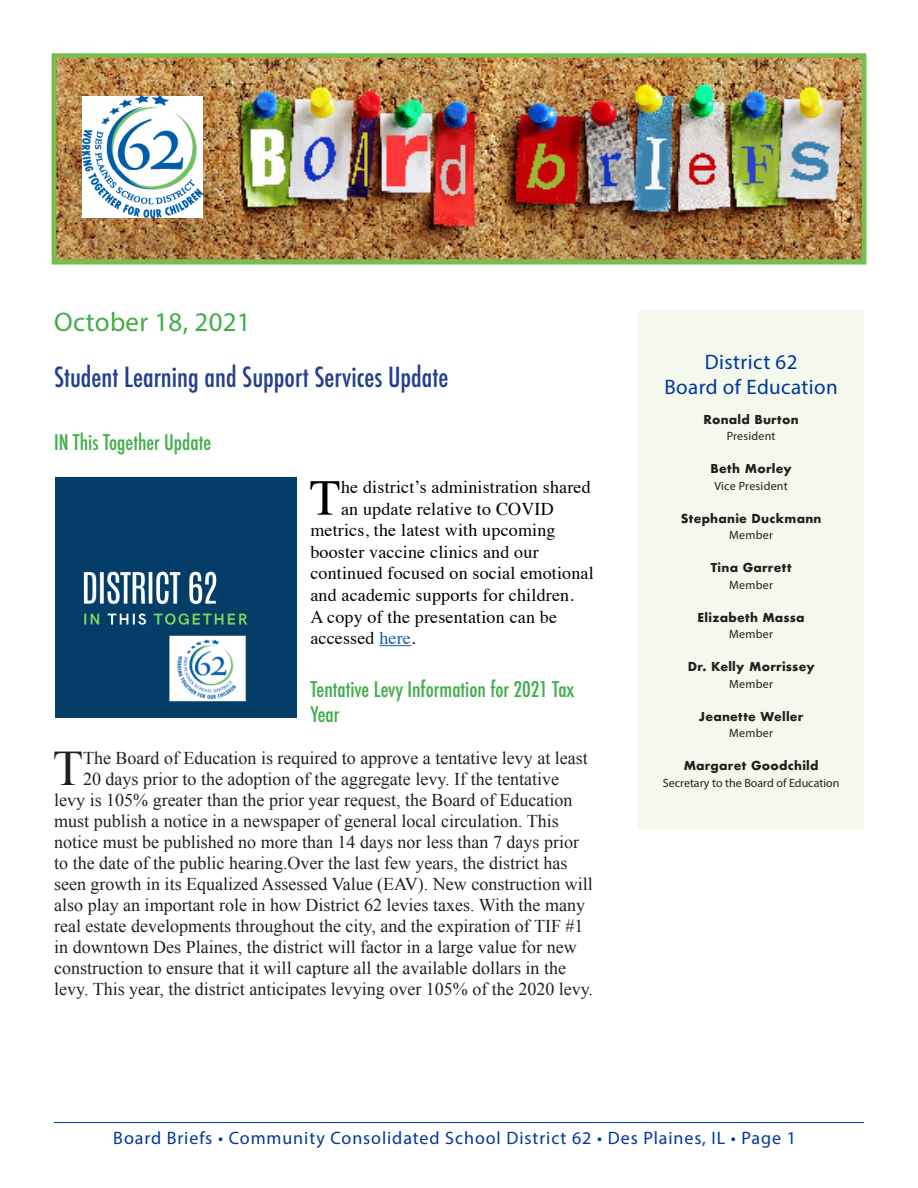
<style>
.page{position:relative;width:918px;height:1188px;background:#fff}
.page>*{position:absolute;margin:0;border:0;box-sizing:border-box;transform-origin:0 0}
.Story_header{font:50.7px "Times";color:#000}
.bodycopy{font:49.65px "Times New Roman";color:#231f20}
.bodycopy-2{font:500 condensed 27px "Futura";color:#253f8e}
.Story_header-2{font:27px "Myriad Pro";letter-spacing:.01em;color:#40ae49}
.bodycopy-3{font:500 condensed 21px/25.2px "Futura";color:#40ae49}
.Story_header-3{font:21px/25.2px "Myriad Pro";letter-spacing:.02em;color:#0036a0;text-align:center}
.bodycopy-4{font:18px "Times New Roman";color:#231f20}
.Story_header-4{font:18px "Times";letter-spacing:.01em;color:#000}
.t1{font:18px "Myriad Pro";letter-spacing:.05em;color:#0036a0}
.Board_name{font:700 12px "Futura";letter-spacing:.02em;color:#231f20}
.Board{font:12px "Myriad Pro";letter-spacing:.02em;color:#231f20}
.Board-2{font:700 12px "Futura";letter-spacing:.02em;color:#231f20}
.Board-3{font:12px "Myriad Pro";color:#231f20}
.s1{color:#175d9e}
</style>
<div class="page">
<img style="left:57px;top:59px;width:804px;height:200px">
<hr style="left:54px;top:1122px;width:810px;height:1px;background:#0036a0">
<div style="left:638px;top:310px;width:226px;height:519px;background:#f5f8ed"></div>
<hr style="left:379px;top:645px;width:32px;height:1px;background:#175d9e">
<div style="left:52px;top:53px;width:814px;height:211px;border:4px solid #77be4e"></div>
<img style="left:82px;top:96px;width:120px;height:122px">
<img style="left:55px;top:477px;width:242px;height:240px">
<p class="Story_header-2" style="left:54px;top:306px;width:198px">October 18, 2021</p>
<p class="bodycopy-2" style="left:54px;top:360px;width:396px">Student Learning and Support Services Update</p>
<p class="bodycopy-3" style="left:54px;top:430px;width:158px">IN This Together Update</p>
<p class="Story_header" style="left:310px;top:450px;width:32px">T</p>
<p class="Story_header-4" style="left:341px;top:470px;width:251px">he district’s administration shared</p>
<p class="Story_header-4" style="left:341px;top:492px;width:214px">an update relative to COVID</p>
<p class="Story_header-4" style="left:310px;top:513px;width:247px">metrics, the latest with upcoming</p>
<p class="Story_header-4" style="left:310px;top:535px;width:230px">booster vaccine clinics and our</p>
<p class="Story_header-4" style="left:310px;top:557px;width:285px">continued focused on social emotional</p>
<p class="Story_header-4" style="left:310px;top:578px;width:265px">and academic supports for children.</p>
<p class="Story_header-4" style="left:310px;top:600px;width:248px">A copy of the presentation can be</p>
<p class="Story_header-4" style="left:310px;top:621px;width:107px">accessed <span class="s1">here</span>.</p>
<p class="bodycopy-3" style="left:310px;top:677px;width:266px">Tentative Levy Information for 2021 Tax<br>Year</p>
<p class="bodycopy" style="left:53px;top:735px;width:32px">T</p>
<p class="bodycopy-4" style="left:83px;top:746px;width:506px">The Board of Education is required to approve a tentative levy at least</p>
<p class="bodycopy-4" style="left:83px;top:767px;width:478px">20 days prior to the adoption of the aggregate levy. If the tentative</p>
<p class="bodycopy-4" style="left:54px;top:788px;width:520px">levy is 105% greater than the prior year request, the Board of Education</p>
<p class="bodycopy-4" style="left:54px;top:809px;width:506px">must publish a notice in a newspaper of general local circulation. This</p>
<p class="bodycopy-4" style="left:54px;top:830px;width:526px">notice must be published no more than 14 days nor less than 7 days prior</p>
<p class="bodycopy-4" style="left:54px;top:851px;width:515px">to the date of the public hearing.Over the last few years, the district has</p>
<p class="bodycopy-4" style="left:54px;top:872px;width:540px">seen growth in its Equalized Assessed Value (EAV). New construction will</p>
<p class="bodycopy-4" style="left:54px;top:893px;width:532px">also play an important role in how District 62 levies taxes. With the many</p>
<p class="bodycopy-4" style="left:54px;top:914px;width:531px">real estate developments throughout the city, and the expiration of TIF #1</p>
<p class="bodycopy-4" style="left:54px;top:935px;width:524px">in downtown Des Plaines, the district will factor in a large value for new</p>
<p class="bodycopy-4" style="left:54px;top:956px;width:513px">construction to ensure that it will capture all the available dollars in the</p>
<p class="bodycopy-4" style="left:54px;top:977px;width:540px">levy. This year, the district anticipates levying over 105% of the 2020 levy.</p>
<p class="Story_header-3" style="left:664px;top:349px;width:175px">District 62<br>Board of Education</p>
<p class="Board_name" style="left:704px;top:411px;width:97px">Ronald Burton</p>
<p class="Board" style="left:727px;top:429px;width:50px">President</p>
<p class="Board_name" style="left:711px;top:460px;width:83px">Beth Morley</p>
<p class="Board" style="left:715px;top:479px;width:75px">Vice President</p>
<p class="Board_name" style="left:681px;top:510px;width:142px">Stephanie Duckmann</p>
<p class="Board" style="left:729px;top:528px;width:45px">Member</p>
<p class="Board_name" style="left:711px;top:559px;width:82px">Tina Garrett</p>
<p class="Board" style="left:729px;top:578px;width:45px">Member</p>
<p class="Board-2" style="left:698px;top:609px;width:109px">Elizabeth Massa</p>
<p class="Board" style="left:729px;top:627px;width:45px">Member</p>
<p class="Board-2" style="left:688px;top:658px;width:128px">Dr. Kelly Morrissey</p>
<p class="Board" style="left:729px;top:677px;width:45px">Member</p>
<p class="Board_name" style="left:699px;top:708px;width:106px">Jeanette Weller</p>
<p class="Board" style="left:729px;top:726px;width:45px">Member</p>
<p class="Board_name" style="left:684px;top:757px;width:136px">Margaret Goodchild</p>
<p class="Board-3" style="left:663px;top:776px;width:178px">Secretary to the Board of Education</p>
<p class="t1" style="left:113px;top:1127px;width:684px">Board Briefs • Community Consolidated School District 62 • Des Plaines, IL • Page 1</p>
</div>
